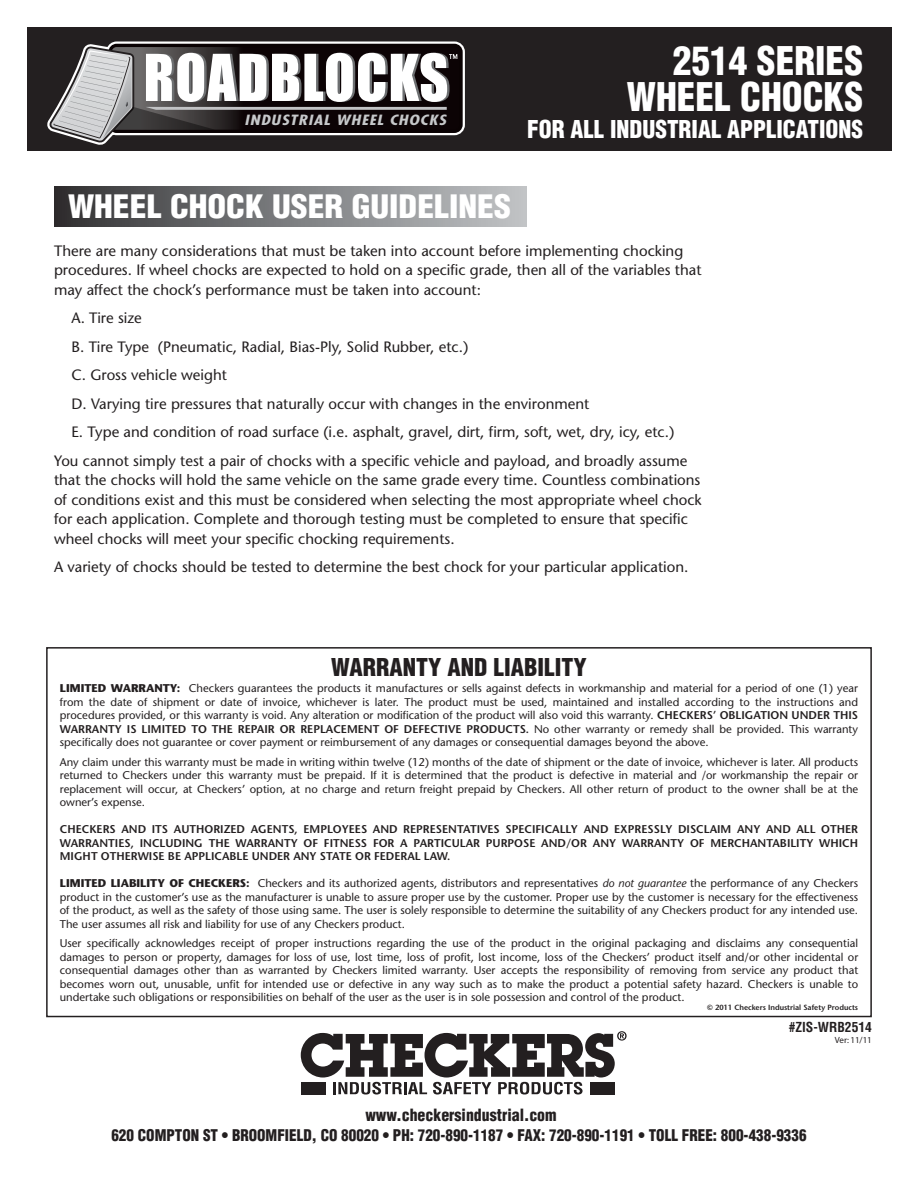
<style>
.page{position:relative;width:918px;height:1188px;background:#fff}
.page>*{position:absolute;margin:0;border:0;box-sizing:border-box;transform-origin:0 0}
.t1{font:900 condensed 38.55px/36px "Helvetica";color:#fff;text-align:right}
.t2{font:900 condensed 31.5px "Helvetica";color:#fff;scale:1.07 1}
.t3{font:900 condensed 24px "Helvetica";color:#fff}
.t4{font:900 condensed 24px "Helvetica";color:#231f20}
.t5{font:900 condensed 16.5px "Helvetica";color:#231f20;scale:.96 1}
.t6{font:900 condensed 15.75px "Helvetica";color:#231f20;scale:.96 1}
.t7{font:15px/19.5px "Stone Sans";color:#231f20}
.t8{font:italic 700 condensed 13.8px "Futura";letter-spacing:.05em;color:#c6c8ca;scale:1.27 1}
.t9{font:700 condensed 13.5px "Helvetica";color:#231f20}
.t10{font:11.25px/13.5px "Stone Sans";color:#231f20;text-align:justify}
.t11{font:600 11.25px/13.5px "Stone Sans";color:#231f20;text-align:justify}
.t12{font:9px "Myriad";color:#231f20}
.t13{font:600 7.5px "Stone Sans";color:#231f20}
.s1{font-weight:700}
.s2{font-weight:600}
.s3{font-style:italic}
</style>
<div class="page">
<div style="left:46px;top:647px;width:826px;height:370px;background:#fff;border:2px solid #231f20"></div>
<div style="left:27px;top:27px;width:864px;height:123px;background:#231f20"></div>
<svg style="left:47px;top:41px;width:418px;height:104px"></svg>
<div style="left:108px;top:44px;width:355px;height:89px;background:#0a0203;border-radius:8px"></div>
<svg style="left:49px;top:46px;width:410px;height:97px"></svg>
<div style="left:54px;top:187px;width:472px;height:40px;background:linear-gradient(to right,#333334,#c2c5c8)"></div>
<svg style="left:301px;top:1031px;width:326px;height:64px"></svg>
<p class="t8" style="left:245px;top:111px;width:160px">INDUSTRIAL WHEEL CHOCKS</p>
<h1 class="t1" style="left:627px;top:42px;width:238px">2514 SERIES<br>WHEEL CHOCKS</h1>
<h3 class="t3" style="left:527px;top:114px;width:337px">FOR ALL INDUSTRIAL APPLICATIONS</h3>
<h2 class="t2" style="left:68px;top:187px;width:416px">WHEEL CHOCK USER GUIDELINES</h2>
<p class="t7" style="left:54px;top:240px;width:649px">There are many considerations that must be taken into account before implementing chocking procedures. If wheel chocks are expected to hold on a specific grade, then all of the variables that may affect the chock’s performance must be taken into account:</p>
<h3 class="t7" style="left:72px;top:308px;width:72px">A. Tire size</h3>
<h3 class="t7" style="left:72px;top:336px;width:398px">B. Tire Type (Pneumatic, Radial, Bias-Ply, Solid Rubber, etc.)</h3>
<h3 class="t7" style="left:72px;top:365px;width:157px">C. Gross vehicle weight</h3>
<h3 class="t7" style="left:72px;top:393px;width:519px">D. Varying tire pressures that naturally occur with changes in the environment</h3>
<h3 class="t7" style="left:72px;top:422px;width:604px">E. Type and condition of road surface (i.e. asphalt, gravel, dirt, firm, soft, wet, dry, icy, etc.)</h3>
<h3 class="t7" style="left:54px;top:450px;width:635px">You cannot simply test a pair of chocks with a specific vehicle and payload, and broadly assume</h3>
<p class="t7" style="left:54px;top:470px;width:649px">that the chocks will hold the same vehicle on the same grade every time. Countless combinations of conditions exist and this must be considered when selecting the most appropriate wheel chock for each application. Complete and thorough testing must be completed to ensure that specific wheel chocks will meet your specific chocking requirements.</p>
<h3 class="t7" style="left:54px;top:557px;width:636px">A variety of chocks should be tested to determine the best chock for your particular application.</h3>
<h3 class="t4" style="left:331px;top:652px;width:257px">WARRANTY AND LIABILITY</h3>
<p class="t10" style="left:60px;top:682px;width:800px"><span class="s1">LIMITED WARRANTY:</span> Checkers guarantees the products it manufactures or sells against defects in workmanship and material for a period of one (1) year from the date of shipment or date of invoice, whichever is later. The product must be used, maintained and installed according to the instructions and procedures provided, or this warranty is void. Any alteration or modification of the product will also void this warranty. <span class="s2">CHECKERS’ OBLIGATION UNDER THIS WARRANTY IS LIMITED TO THE REPAIR OR REPLACEMENT OF DEFECTIVE PRODUCTS.</span> No other warranty or remedy shall be provided. This warranty specifically does not guarantee or cover payment or reimbursement of any damages or consequential damages beyond the above.</p>
<p class="t10" style="left:60px;top:755px;width:800px">Any claim under this warranty must be made in writing within twelve (12) months of the date of shipment or the date of invoice, whichever is later. All products returned to Checkers under this warranty must be prepaid. If it is determined that the product is defective in material and /or workmanship the repair or replacement will occur, at Checkers’ option, at no charge and return freight prepaid by Checkers. All other return of product to the owner shall be at the owner’s expense.</p>
<p class="t11" style="left:60px;top:823px;width:800px">CHECKERS AND ITS AUTHORIZED AGENTS, EMPLOYEES AND REPRESENTATIVES SPECIFICALLY AND EXPRESSLY DISCLAIM ANY AND ALL OTHER WARRANTIES, INCLUDING THE WARRANTY OF FITNESS FOR A PARTICULAR PURPOSE AND/OR ANY WARRANTY OF MERCHANTABILITY WHICH MIGHT OTHERWISE BE APPLICABLE UNDER ANY STATE OR FEDERAL LAW.</p>
<p class="t10" style="left:60px;top:877px;width:800px"><span class="s1">LIMITED LIABILITY OF CHECKERS:</span> Checkers and its authorized agents, distributors and representatives <span class="s3">do not guarantee</span> the performance of any Checkers product in the customer’s use as the manufacturer is unable to assure proper use by the customer. Proper use by the customer is necessary for the effectiveness of the product, as well as the safety of those using same. The user is solely responsible to determine the suitability of any Checkers product for any intended use.<br>The user assumes all risk and liability for use of any Checkers product.</p>
<p class="t10" style="left:60px;top:937px;width:800px">User specifically acknowledges receipt of proper instructions regarding the use of the product in the original packaging and disclaims any consequential damages to person or property, damages for loss of use, lost time, loss of profit, lost income, loss of the Checkers’ product itself and/or other incidental or consequential damages other than as warranted by Checkers limited warranty. User accepts the responsibility of removing from service any product that becomes worn out, unusable, unfit for intended use or defective in any way such as to make the product a potential safety hazard. Checkers is unable to undertake such obligations or responsibilities on behalf of the user as the user is in sole possession and control of the product.</p>
<p class="t13" style="left:707px;top:1003px;width:152px">© 2011 Checkers Industrial Safety Products</p>
<p class="t9" style="left:789px;top:1019px;width:85px">#ZIS-WRB2514</p>
<p class="t12" style="left:835px;top:1035px;width:38px">Ver: 11/11</p>
<h3 class="t5" style="left:365px;top:1105px;width:201px">www.checkersindustrial.com</h3>
<h3 class="t6" style="left:111px;top:1125px;width:726px">620 COMPTON ST • BROOMFIELD, CO 80020 • PH: 720-890-1187 • FAX: 720-890-1191 • TOLL FREE: 800-438-9336</h3>
</div>
